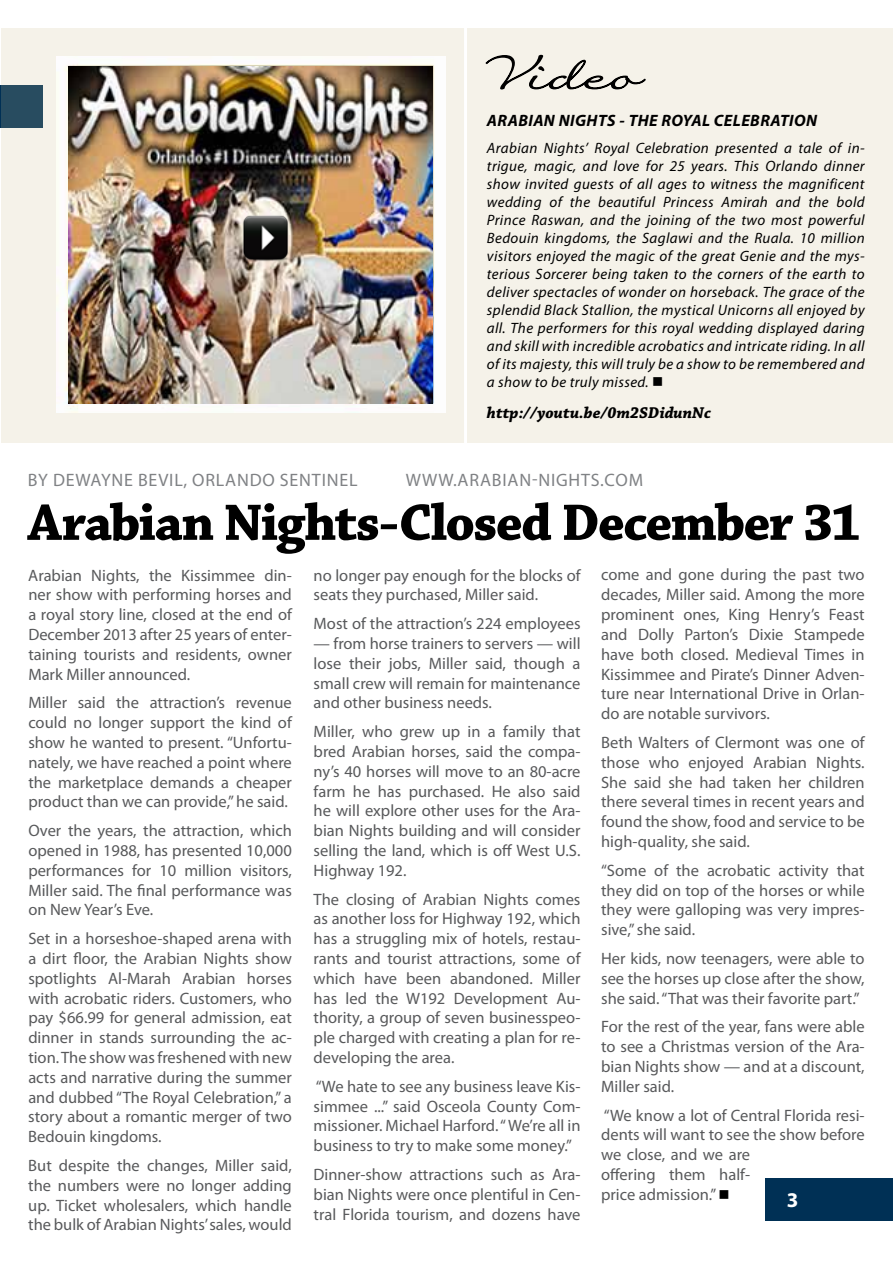
<style>
.page{position:relative;width:893px;height:1263px;background:#fff}
.page>*{position:absolute;margin:0;border:0;box-sizing:border-box;transform-origin:0 0}
.t1{font:700 54px "Chaparral Pro";letter-spacing:-.03em;color:#000}
.t2{font:700 21px "Myriad Pro";color:#fff}
.t3{font:18px "Myriad Pro";letter-spacing:.045em;color:#808285}
.t4{font:16.5px/19.8px "Myriad Pro";color:#58595b;text-align:justify}
.t5{font:italic 700 16.5px "Myriad Pro";letter-spacing:.025em;color:#000}
.t6{font:italic 700 16.5px "Chaparral Pro";color:#000}
.t7{font:italic 15px/18px "Myriad Pro";letter-spacing:.025em;color:#000;text-align:justify}
.s1{color:#000}
</style>
<div class="page">
<div style="left:0;top:85px;width:43px;height:43px;background:#284c60"></div>
<div style="left:2px;top:28px;width:891px;height:415px;background:#f5f2e9"></div>
<img style="left:56px;top:57px;width:389px;height:356px">
<img style="left:68px;top:67px;width:365px;height:336px">
<img style="left:233px;top:206px;width:64px;height:64px">
<svg style="left:485px;top:54px;width:161px;height:36px"></svg>
<div style="left:765px;top:1178px;width:128px;height:42px;background:#003055"></div>
<hr style="left:464px;top:0;width:3px;height:460px;background:#fff">
<p class="t5" style="left:487px;top:109px;width:332px">ARABIAN NIGHTS - THE ROYAL CELEBRATION</p>
<p class="t7" style="left:487px;top:138px;width:379px">Arabian Nights’ Royal Celebration presented a tale of in&shy;trigue, magic, and love for 25 years. This Orlando dinner show invited guests of all ages to witness the magnificent wedding of the beautiful Princess Amirah and the bold Prince Raswan, and the joining of the two most powerful Bedouin kingdoms, the Saglawi and the Ruala. 10 million visitors enjoyed the magic of the great Genie and the mys&shy;terious Sorcerer being taken to the corners of the earth to deliver spectacles of wonder on horseback. The grace of the splendid Black Stallion, the mystical Unicorns all enjoyed by all. The performers for this royal wedding displayed daring and skill with incredible acrobatics and intricate riding. In all of its majesty, this will truly be a show to be remembered and a show to be truly missed. ■</p>
<p class="t6" style="left:487px;top:403px;width:226px">http://youtu.be/0m2SDidunNc</p>
<p class="t3" style="left:28px;top:469px;width:331px">By Dewayne Bevil, Orlando Sentinel</p>
<p class="t3" style="left:406px;top:469px;width:239px">www.arabian-nights.com</p>
<h1 class="t1" style="left:28px;top:491px;width:835px">Arabian Nights-Closed December 31</h1>
<p class="t4" style="left:28px;top:565px;width:265px">Arabian N ights, the Kissimmee din&shy;ner show with performing horses and a royal story line, closed at the end of December 2013 after 25 years of enter&shy;taining tourists and residents, owner Mark Miller announced.</p>
<p class="t4" style="left:28px;top:693px;width:265px">Miller said the attraction’s revenue could no longer support the kind of show he wanted to present. “Unfortu&shy;nately, we have reached a point where the marketplace demands a cheaper product than we can provide,” he said.</p>
<p class="t4" style="left:28px;top:820px;width:265px">Over the years, the attraction, which opened in 1988, has presented 10,000 performances for 10 million visitors, Miller said. The final performance was on New Year’s Eve.</p>
<p class="t4" style="left:28px;top:928px;width:265px">Set in a horseshoe-shaped arena with a dirt floor, the Arabian N ights show spotlights Al-Marah Arabian horses with acrobatic riders. Customers, who pay $66.99 for general admission, eat dinner in stands surrounding the ac&shy;tion. The show was freshened with new acts and narrative during the summer and dubbed “The Royal Celebration,” a story about a romantic merger of two Bedouin kingdoms.</p>
<p class="t4" style="left:28px;top:1155px;width:265px">But despite the changes, Miller said, the numbers were no longer adding up. Ticket wholesalers, which handle the bulk of Arabian N ights’ sales, would</p>
<p class="t4" style="left:314px;top:565px;width:268px">no longer pay enough for the blocks of seats they purchased, Miller said.</p>
<p class="t4" style="left:314px;top:613px;width:268px">Most of the attraction’s 224 employees</p>
<p class="t4" style="left:314px;top:633px;width:268px">— from horse trainers to servers — will lose their jobs, Miller said, though a small crew will remain for maintenance and other business needs.</p>
<p class="t4" style="left:314px;top:721px;width:268px">Miller, who grew up in a family that bred Arabian horses, said the compa&shy;ny’s 40 horses will move to an 80-acre farm he has purchased. He also said he will explore other uses for the Ara&shy;bian N ights building and will consider selling the land, which is off West U.S.<br>H ighway 192.</p>
<p class="t4" style="left:314px;top:889px;width:268px">The closing of Arabian N ights comes as another loss for H ighway 192, which has a struggling mix of hotels, restau&shy;rants and tourist attractions, some of which have been abandoned. Miller has led the W192 Development Au&shy;thority, a group of seven businesspeo&shy;ple charged with creating a plan for re&shy;developing the area.</p>
<p class="t4" style="left:314px;top:1076px;width:268px">“We hate to see any business leave Kis&shy;simmee ...” said Osceola County Com&shy;missioner. Michael Harford. “ We’re all in business to try to make some money.”</p>
<p class="t4" style="left:314px;top:1164px;width:268px">Dinner-show attractions such as Ara&shy;bian N ights were once plentiful in Cen&shy;tral Florida tourism, and dozens have</p>
<p class="t4" style="left:601px;top:565px;width:265px">come and gone during the past two decades, Miller said. Among the more prominent ones, King Henry’s Feast and Dolly Parton’s Dixie Stampede have both closed. Medieval Times in Kissimmee and Pirate’s Dinner Adven&shy;ture near I nternational Drive in Orlan&shy;do are notable survivors.</p>
<p class="t4" style="left:601px;top:732px;width:265px">Beth Walters of Clermont was one of those who enjoyed Arabian N ights.<br>She said she had taken her children there several times in recent years and found the show, food and service to be high-quality, she said.</p>
<p class="t4" style="left:601px;top:860px;width:265px">“Some of the acrobatic activity that they did on top of the horses or while they were galloping was very impres&shy;sive,” she said.</p>
<p class="t4" style="left:601px;top:948px;width:265px">Her kids, now teenagers, were able to see the horses up close after the show, she said. “That was their favorite part.”</p>
<p class="t4" style="left:601px;top:1016px;width:265px">For the rest of the year, fans were able to see a Christmas version of the Ara&shy;bian N ights show — and at a discount, Miller said.</p>
<p class="t4" style="left:601px;top:1105px;width:265px;text-align:left">“We know a lot of Central Florida resi&shy;dents will want to see the show before we close, and we are<br>offering them half-<br>price admission.” <span class="s1">■</span></p>
<p class="t2" style="left:787px;top:1186px;width:13px">3</p>
</div>
